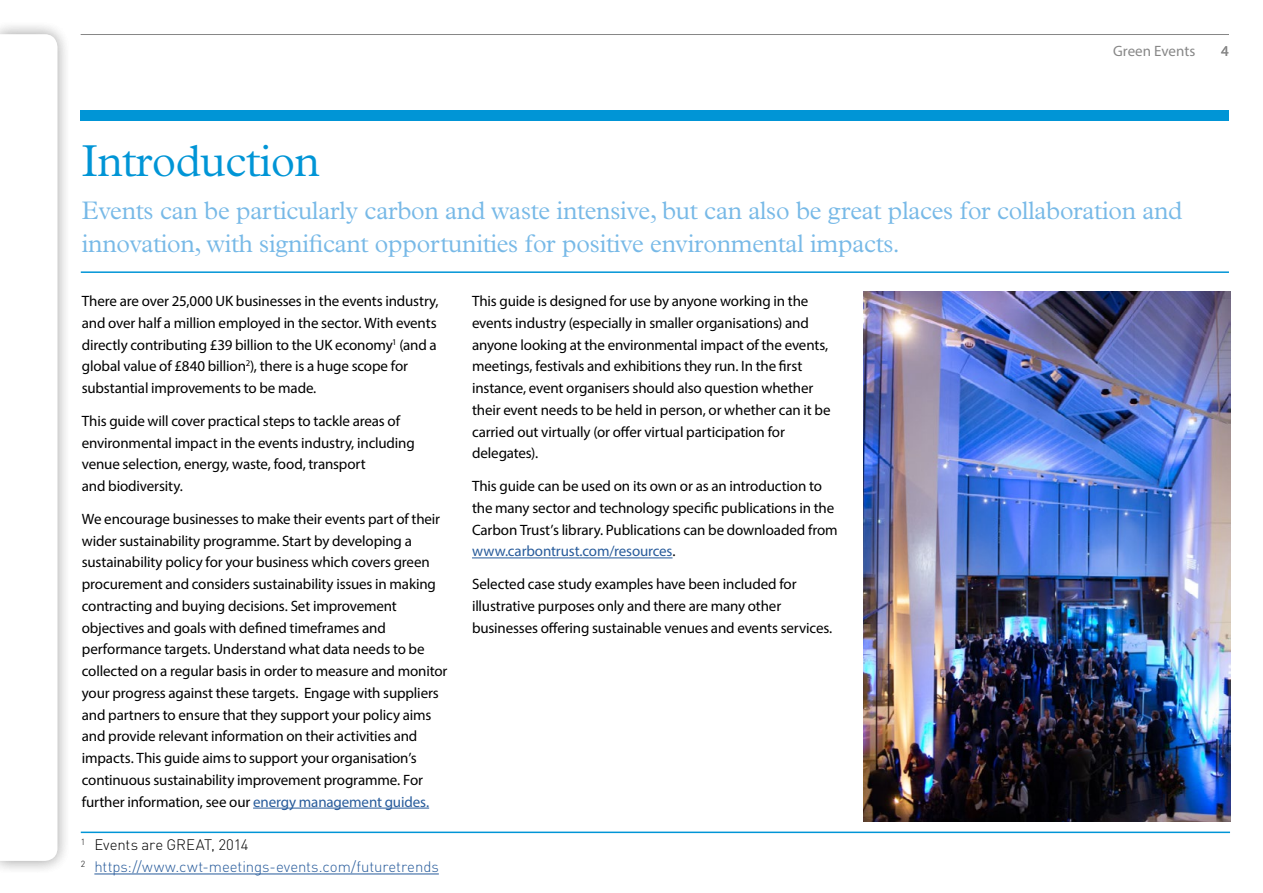
<style>
.page{position:relative;width:1263px;height:893px;background:#fff}
.page>*{position:absolute;margin:0;border:0;box-sizing:border-box;transform-origin:0 0}
.t1{font:300 45px "Plantin MT Std";letter-spacing:-.01em;color:#0095d6}
.t2{font:300 25.5px/32.7px "Plantin MT Std";letter-spacing:-.01em;color:#77b9e7}
.t3{font:15px/21.8px "Myriad Pro";letter-spacing:-.01em;color:#000}
.t4{font:300 15px/21.8px "DINOT";letter-spacing:-.005em;color:#275b9b}
.t5{font:15px "Myriad Pro";color:#878787}
.s1{color:#275b9b}
.s2{color:#000}
</style>
<div class="page">
<hr style="left:81px;top:271px;width:1148px;height:2px;background:#0095d6">
<hr style="left:81px;top:34px;width:1148px;height:1px;background:#878787">
<hr style="left:472px;top:557px;width:200px;height:1px;background:#275b9b">
<div style="left:81px;top:110px;width:1148px;height:11px;background:#0095d6"></div>
<hr style="left:253px;top:808px;width:176px;height:1px;background:#275b9b">
<hr style="left:81px;top:832px;width:1149px;height:1px;background:#0095d6">
<hr style="left:94px;top:874px;width:345px;height:1px;background:#275b9b">
<img style="left:863px;top:291px;width:367px;height:530px">
<div style="left:0;top:20px;width:72px;height:855px;background:#000;opacity:.2"></div>
<svg style="left:0;top:34px;width:57px;height:827px"></svg>
<p class="t5" style="left:1113px;top:42px;width:84px">Green Events</p>
<p class="t5" style="left:1221px;top:42px;width:9px">4</p>
<h1 class="t1" style="left:82px;top:135px;width:239px">Introduction</h1>
<h2 class="t2" style="left:82px;top:194px;width:1102px">Events can be particularly carbon and waste intensive, but can also be great places for collaboration and innovation, with significant opportunities for positive environmental impacts.</h2>
<p class="t3" style="left:82px;top:290px;width:358px">There are over 25,000 UK businesses in the events industry, and over half a million employed in the sector. With events directly contributing £39 billion to the UK economy<sup>1</sup> (and a global value of £840 billion<sup>2</sup>), there is a huge scope for substantial improvements to be made.</p>
<p class="t3" style="left:82px;top:410px;width:334px">This guide will cover practical steps to tackle areas of environmental impact in the events industry, including venue selection, energy, waste, food, transport<br>and biodiversity.</p>
<p class="t3" style="left:82px;top:508px;width:367px">We encourage businesses to make their events part of their wider sustainability programme. Start by developing a sustainability policy for your business which covers green procurement and considers sustainability issues in making contracting and buying decisions. Set improvement objectives and goals with defined timeframes and performance targets. Understand what data needs to be collected on a regular basis in order to measure and monitor your progress against these targets. Engage with suppliers and partners to ensure that they support your policy aims and provide relevant information on their activities and impacts. This guide aims to support your organisation’s continuous sustainability improvement programme. For further information, see our <span class="s1">energy management guides.</span></p>
<p class="t4" style="left:81px;top:834px;width:359px"><sup>1</sup> <span class="s2">Events are GREAT, 2014<br></span><sup>2</sup> https://www.cwt-meetings-events.com/futuretrends</p>
<p class="t3" style="left:472px;top:290px;width:360px">This guide is designed for use by anyone working in the events industry (especially in smaller organisations) and anyone looking at the environmental impact of the events, meetings, festivals and exhibitions they run. In the first instance, event organisers should also question whether their event needs to be held in person, or whether can it be carried out virtually (or offer virtual participation for delegates).</p>
<p class="t3" style="left:472px;top:475px;width:367px">This guide can be used on its own or as an introduction to the many sector and technology specific publications in the Carbon Trust’s library. Publications can be downloaded from <span class="s1">www.carbontrust.com/resources</span>.</p>
<p class="t3" style="left:472px;top:573px;width:362px">Selected case study examples have been included for illustrative purposes only and there are many other businesses offering sustainable venues and events services.</p>
</div>
